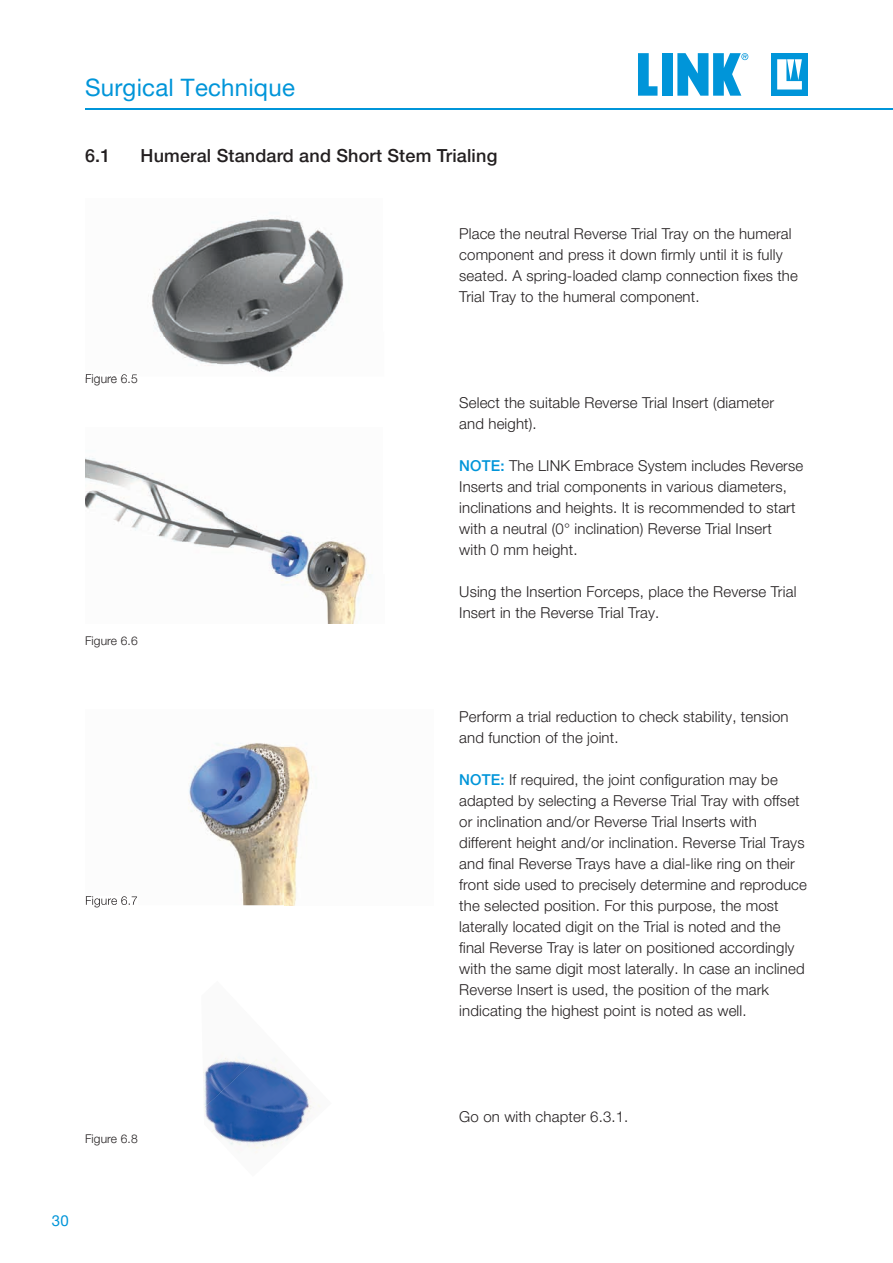
<style>
.page{position:relative;width:893px;height:1263px;background:#fff}
.page>*{position:absolute;margin:0;border:0;box-sizing:border-box;transform-origin:0 0}
.t1{font:24px "Helvetica Neue LT Pro";letter-spacing:.01em;color:#0095d9}
.t2{font:500 18px "Helvetica Neue LT Pro";letter-spacing:.01em;color:#231f20}
.t3{font:300 15px/21px "Helvetica Neue LT Pro";letter-spacing:.01em;color:#231f20}
.t4{font:15px "Helvetica Neue LT Pro";color:#0095d9}
.t5{font:300 12px "Helvetica Neue LT Pro";letter-spacing:.01em;color:#231f20}
.s1{font-weight:500;color:#0095d9}
</style>
<div class="page">
<div style="left:771px;top:53px;width:37px;height:43px;background:#0095d9"></div>
<svg style="left:777px;top:59px;width:25px;height:31px"></svg>
<svg style="left:638px;top:53px;width:19px;height:43px"></svg>
<div style="left:662px;top:53px;width:11px;height:43px;background:#0095d9"></div>
<svg style="left:677px;top:53px;width:71px;height:43px"></svg>
<hr style="left:85px;top:108px;width:808px;height:2px;background:#0095d9">
<img style="left:204px;top:1056px;width:117px;height:97px">
<img style="left:85px;top:458px;width:286px;height:165px">
<img style="left:85px;top:743px;width:228px;height:162px">
<img style="left:86px;top:896px;width:51px;height:9px">
<img style="left:85px;top:218px;width:259px;height:158px">
<img style="left:86px;top:374px;width:51px;height:2px">
<h1 class="t1" style="left:85px;top:72px;width:211px">Surgical Technique</h1>
<p class="t2" style="left:85px;top:144px;width:27px">6.1</p>
<p class="t2" style="left:141px;top:144px;width:358px">Humeral Standard and Short Stem Trialing</p>
<p class="t5" style="left:85px;top:371px;width:54px">Figure 6.5</p>
<p class="t5" style="left:85px;top:633px;width:54px">Figure 6.6</p>
<p class="t3" style="left:459px;top:223px;width:340px">Place the neutral Reverse Trial Tray on the humeral component and press it down firmly until it is fully seated. A spring-loaded clamp connection fixes the Trial Tray to the humeral component.</p>
<p class="t3" style="left:459px;top:392px;width:316px">Select the suitable Reverse Trial Insert (diameter and height).</p>
<p class="t3" style="left:459px;top:455px;width:346px"><span class="s1">NOTE:</span> The LINK Embrace System includes Reverse Inserts and trial components in various diameters, inclinations and heights. It is recommended to start with a neutral (0° inclination) Reverse Trial Insert<br>with 0 mm height.</p>
<p class="t3" style="left:459px;top:581px;width:339px">Using the Insertion Forceps, place the Reverse Trial<br>Insert in the Reverse Trial Tray.</p>
<p class="t3" style="left:459px;top:706px;width:331px">Perform a trial reduction to check stability, tension and function of the joint.</p>
<p class="t3" style="left:459px;top:769px;width:349px"><span class="s1">NOTE:</span> If required, the joint configuration may be adapted by selecting a Reverse Trial Tray with offset or inclination and/or Reverse Trial Inserts with different height and/or inclination. Reverse Trial Trays and final Reverse Trays have a dial-like ring on their front side used to precisely determine and reproduce the selected position. For this purpose, the most laterally located digit on the Trial is noted and the final Reverse Tray is later on positioned accordingly with the same digit most laterally. In case an inclined Reverse Insert is used, the position of the mark indicating the highest point is noted as well.</p>
<p class="t5" style="left:85px;top:1131px;width:54px">Figure 6.8</p>
<p class="t4" style="left:52px;top:1211px;width:18px">30</p>
<p class="t3" style="left:459px;top:1105px;width:171px">Go on with chapter 6.3.1.</p>
</div>
